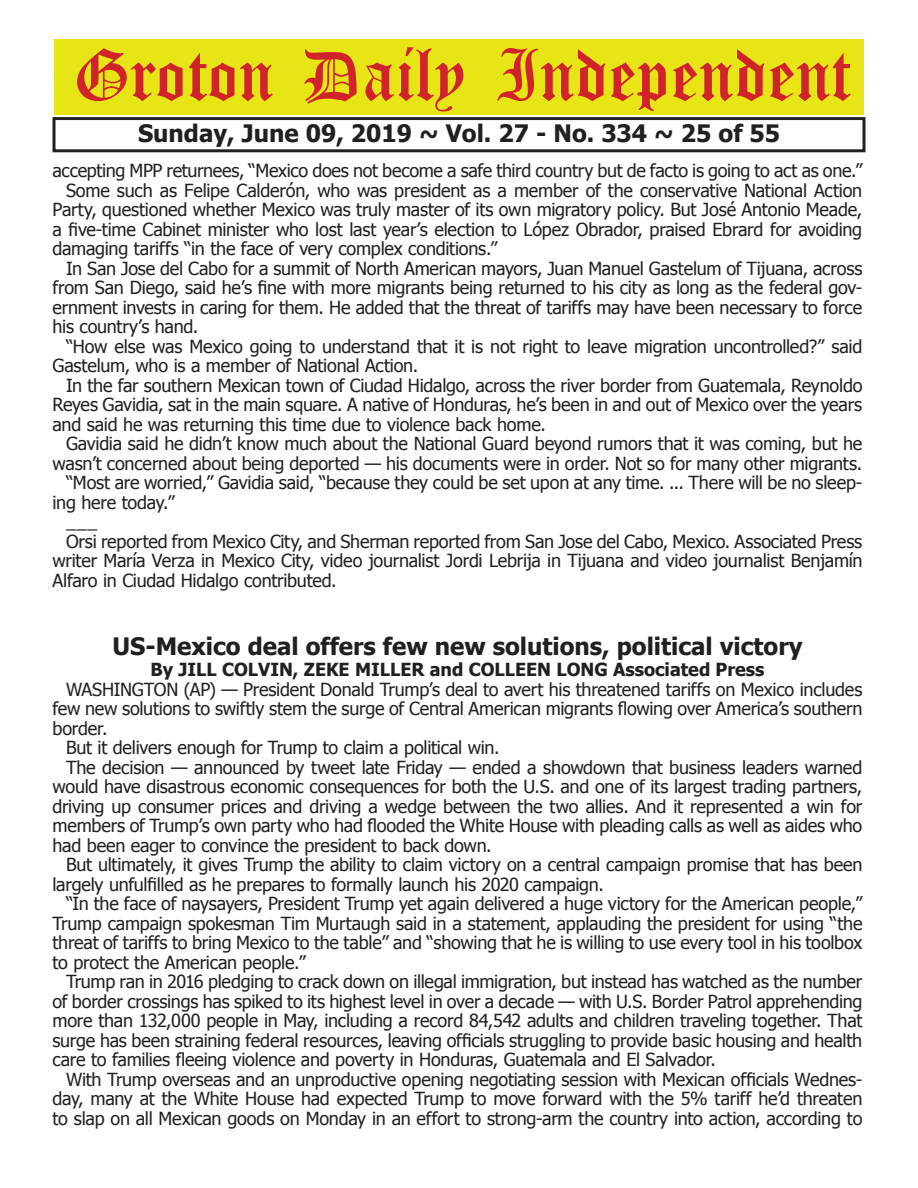
<style>
.page{position:relative;width:918px;height:1188px;background:#fff}
.page>*{position:absolute;margin:0;border:0;box-sizing:border-box;transform-origin:0 0}
.t1{font:54px "Old English Five";color:#d1232a}
.t2{font:700 24px "Tahoma";color:#231f20}
.t3{font:18px "Tahoma";letter-spacing:-.015em;color:#231f20}
.t4{font:700 18px "Tahoma";color:#231f20}
</style>
<div class="page">
<div style="left:52px;top:117px;width:814px;height:35px;border:3px solid #231f20"></div>
<div style="left:54px;top:40px;width:810px;height:75px;background:#e7e515"></div>
<h1 class="t1" style="left:73px;top:50px;width:779px">Groton Daily Independent</h1>
<h2 class="t2" style="left:138px;top:116px;width:644px">Sunday, June 09, 2019 ~ Vol. 27 - No. 334 ~ 25 of 55</h2>
<p class="t3" style="left:52px;top:159px;width:811px">accepting MPP returnees, “Mexico does not become a safe third country but de facto is going to act as one.”</p>
<p class="t3" style="left:66px;top:178px;width:798px">Some such as Felipe Calderón, who was president as a member of the conservative National Action</p>
<p class="t3" style="left:52px;top:198px;width:811px">Party, questioned whether Mexico was truly master of its own migratory policy. But José Antonio Meade,</p>
<p class="t3" style="left:52px;top:217px;width:811px">a five-time Cabinet minister who lost last year’s election to López Obrador, praised Ebrard for avoiding</p>
<p class="t3" style="left:52px;top:237px;width:446px">damaging tariffs “in the face of very complex conditions.”</p>
<p class="t3" style="left:66px;top:256px;width:798px">In San Jose del Cabo for a summit of North American mayors, Juan Manuel Gastelum of Tijuana, across</p>
<p class="t3" style="left:52px;top:276px;width:811px">from San Diego, said he’s fine with more migrants being returned to his city as long as the federal gov-</p>
<p class="t3" style="left:52px;top:295px;width:811px">ernment invests in caring for them. He added that the threat of tariffs may have been necessary to force</p>
<p class="t3" style="left:52px;top:315px;width:147px">his country’s hand.</p>
<p class="t3" style="left:66px;top:334px;width:798px">“How else was Mexico going to understand that it is not right to leave migration uncontrolled?” said</p>
<p class="t3" style="left:52px;top:354px;width:367px">Gastelum, who is a member of National Action.</p>
<p class="t3" style="left:66px;top:373px;width:798px">In the far southern Mexican town of Ciudad Hidalgo, across the river border from Guatemala, Reynoldo</p>
<p class="t3" style="left:52px;top:393px;width:811px">Reyes Gavidia, sat in the main square. A native of Honduras, he’s been in and out of Mexico over the years</p>
<p class="t3" style="left:52px;top:412px;width:495px">and said he was returning this time due to violence back home.</p>
<p class="t3" style="left:66px;top:432px;width:798px">Gavidia said he didn’t know much about the National Guard beyond rumors that it was coming, but he</p>
<p class="t3" style="left:52px;top:451px;width:811px">wasn’t concerned about being deported — his documents were in order. Not so for many other migrants.</p>
<p class="t3" style="left:66px;top:471px;width:798px">“Most are worried,” Gavidia said, “because they could be set upon at any time. ... There will be no sleep-</p>
<p class="t3" style="left:52px;top:490px;width:124px">ing here today.”</p>
<p class="t3" style="left:66px;top:510px;width:33px">___</p>
<p class="t3" style="left:66px;top:529px;width:798px">Orsi reported from Mexico City, and Sherman reported from San Jose del Cabo, Mexico. Associated Press</p>
<p class="t3" style="left:52px;top:549px;width:812px">writer María Verza in Mexico City, video journalist Jordi Lebrija in Tijuana and video journalist Benjamín</p>
<p class="t3" style="left:52px;top:568px;width:286px">Alfaro in Ciudad Hidalgo contributed.</p>
<h2 class="t2" style="left:113px;top:629px;width:692px">US-Mexico deal offers few new solutions, political victory</h2>
<p class="t4" style="left:151px;top:657px;width:615px">By JILL COLVIN, ZEKE MILLER and COLLEEN LONG Associated Press</p>
<p class="t3" style="left:66px;top:677px;width:798px">WASHINGTON (AP) — President Donald Trump’s deal to avert his threatened tariffs on Mexico includes</p>
<p class="t3" style="left:53px;top:697px;width:812px">few new solutions to swiftly stem the surge of Central American migrants flowing over America’s southern</p>
<p class="t3" style="left:53px;top:716px;width:56px">border.</p>
<p class="t3" style="left:66px;top:736px;width:435px">But it delivers enough for Trump to claim a political win.</p>
<p class="t3" style="left:66px;top:755px;width:798px">The decision — announced by tweet late Friday — ended a showdown that business leaders warned</p>
<p class="t3" style="left:53px;top:775px;width:811px">would have disastrous economic consequences for both the U.S. and one of its largest trading partners,</p>
<p class="t3" style="left:53px;top:794px;width:811px">driving up consumer prices and driving a wedge between the two allies. And it represented a win for</p>
<p class="t3" style="left:53px;top:814px;width:811px">members of Trump’s own party who had flooded the White House with pleading calls as well as aides who</p>
<p class="t3" style="left:53px;top:833px;width:441px">had been eager to convince the president to back down.</p>
<p class="t3" style="left:66px;top:853px;width:798px">But ultimately, it gives Trump the ability to claim victory on a central campaign promise that has been</p>
<p class="t3" style="left:53px;top:872px;width:553px">largely unfulfilled as he prepares to formally launch his 2020 campaign.</p>
<p class="t3" style="left:66px;top:892px;width:798px">“In the face of naysayers, President Trump yet again delivered a huge victory for the American people,”</p>
<p class="t3" style="left:53px;top:911px;width:812px">Trump campaign spokesman Tim Murtaugh said in a statement, applauding the president for using “the</p>
<p class="t3" style="left:53px;top:931px;width:811px">threat of tariffs to bring Mexico to the table” and “showing that he is willing to use every tool in his toolbox</p>
<p class="t3" style="left:53px;top:950px;width:255px">to protect the American people.”</p>
<p class="t3" style="left:66px;top:970px;width:798px">Trump ran in 2016 pledging to crack down on illegal immigration, but instead has watched as the number</p>
<p class="t3" style="left:53px;top:989px;width:812px">of border crossings has spiked to its highest level in over a decade — with U.S. Border Patrol apprehending</p>
<p class="t3" style="left:53px;top:1009px;width:811px">more than 132,000 people in May, including a record 84,542 adults and children traveling together. That</p>
<p class="t3" style="left:53px;top:1028px;width:811px">surge has been straining federal resources, leaving officials struggling to provide basic housing and health</p>
<p class="t3" style="left:53px;top:1048px;width:665px">care to families fleeing violence and poverty in Honduras, Guatemala and El Salvador.</p>
<p class="t3" style="left:66px;top:1067px;width:798px">With Trump overseas and an unproductive opening negotiating session with Mexican officials Wednes-</p>
<p class="t3" style="left:53px;top:1087px;width:811px">day, many at the White House had expected Trump to move forward with the 5% tariff he’d threaten</p>
<p class="t3" style="left:53px;top:1106px;width:811px">to slap on all Mexican goods on Monday in an effort to strong-arm the country into action, according to</p>
</div>
